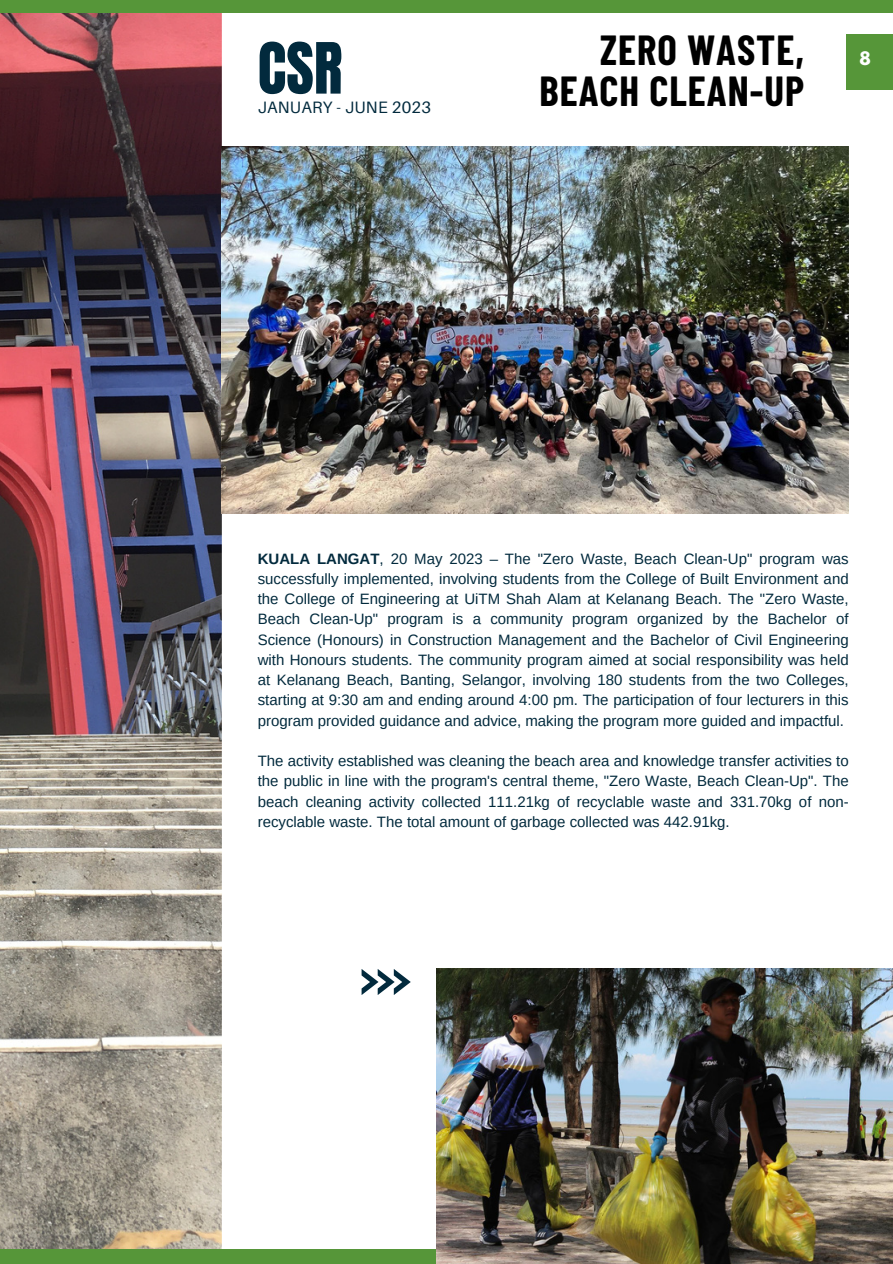
<style>
.page{position:relative;width:893px;height:1264px;background:#fff}
.page>*{position:absolute;margin:0;border:0;box-sizing:border-box;transform-origin:0 0}
.t1{font:60px "Anton";color:#022a3d}
.t2{font:700 41.1px/40.5px "Barlow Condensed";letter-spacing:.025em;color:#000;text-align:right}
.t3{font:16.5px "Aileron";letter-spacing:.015em;color:#022a3d}
.t4{font:700 16.5px "League Spartan";color:#fff}
.t5{font:15px/20.2px "Arimo";color:#022a3d;text-align:justify}
.s1{font-weight:700}
</style>
<div class="page">
<img style="left:0;top:12px;width:222px;height:1237px">
<svg style="left:361px;top:969px;width:50px;height:25px"></svg>
<div style="left:0;top:0;width:892px;height:12px;background:#569639"></div>
<div style="left:0;top:1249px;width:892px;height:14px;background:#569639"></div>
<div style="left:846px;top:34px;width:46px;height:55px;background:#569639"></div>
<img style="left:222px;top:147px;width:626px;height:366px">
<img style="left:436px;top:968px;width:456px;height:295px">
<p class="t1" style="left:258px;top:25px;width:86px">CSR</p>
<p class="t3" style="left:258px;top:97px;width:175px">JANUARY - JUNE 2023</p>
<p class="t2" style="left:539px;top:29px;width:266px">ZERO WASTE,<br>BEACH CLEAN-UP</p>
<p class="t4" style="left:859px;top:51px;width:13px">8</p>
<p class="t5" style="left:258px;top:548px;width:592px"><span class="s1">KUALA LANGAT</span>, 20 May 2023 – The "Zero Waste, Beach Clean-Up" program was successfully implemented, involving students from the College of Built Environment and the College of Engineering at UiTM Shah Alam at Kelanang Beach. The "Zero Waste, Beach Clean-Up" program is a community program organized by the Bachelor of Science (Honours) in Construction Management and the Bachelor of Civil Engineering with Honours students. The community program aimed at social responsibility was held at Kelanang Beach, Banting, Selangor, involving 180 students from the two Colleges, starting at 9:30 am and ending around 4:00 pm. The participation of four lecturers in this program provided guidance and advice, making the program more guided and impactful.</p>
<p class="t5" style="left:258px;top:750px;width:592px">The activity established was cleaning the beach area and knowledge transfer activities to the public in line with the program's central theme, "Zero Waste, Beach Clean-Up". The beach cleaning activity collected 111.21kg of recyclable waste and 331.70kg of non&shy;recyclable waste. The total amount of garbage collected was 442.91kg.</p>
</div>
